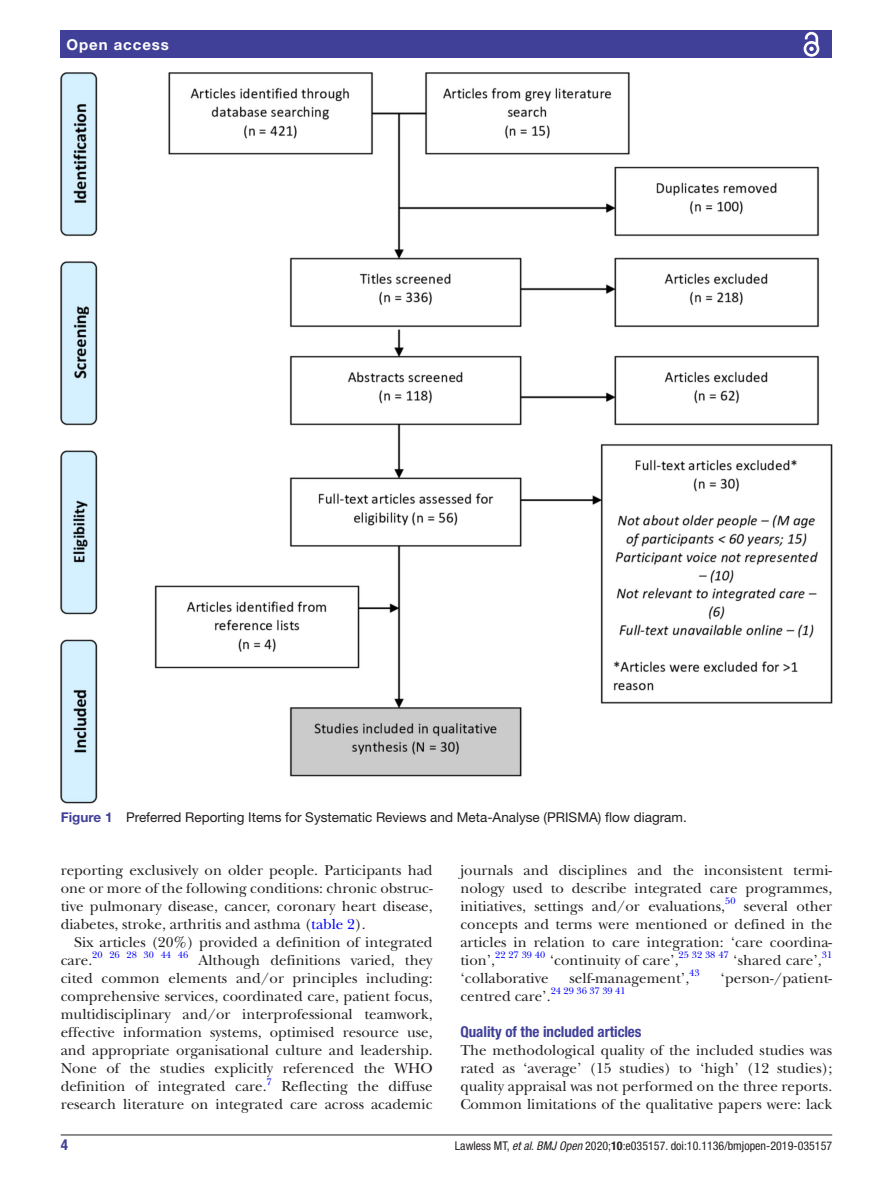
<style>
.page{position:relative;width:893px;height:1191px;background:#fff}
.page>*{position:absolute;margin:0;border:0;box-sizing:border-box;transform-origin:0 0}
.t1{font:15px/18px "New Baskerville";color:#231f20;text-align:justify}
.t2{font:700 condensed 15px "Helvetica Neue LT Std";color:#414099}
.t3{font:700 15px "Helvetica Neue LT Std";letter-spacing:.065em;color:#fff}
.t4{font:13.5px "Helvetica Neue LT Std";color:#231f20}
.t5{font:condensed 12px "Helvetica Neue LT Std";color:#231f20}
.t6{font:9.9px "New Baskerville";color:#00f}
.s1{font-weight:700;color:#414099}
.s2{color:#00f}
.s3{font-style:italic}
.s4{font-weight:700}
</style>
<div class="page">
<hr style="left:61px;top:1134px;width:771px;height:1px;background:#231f20">
<div style="left:61px;top:31px;width:771px;height:27px;background:#414099"></div>
<svg style="left:803px;top:31px;width:17px;height:26px"></svg>
<img style="left:61px;top:73px;width:771px;height:731px">
<p class="t3" style="left:66px;top:35px;width:104px">Open access</p>
<p class="t4" style="left:61px;top:808px;width:628px"><span class="s1">Figure 1</span> Preferred Reporting Items for Systematic Reviews and Meta-Analyse (PRISMA) flow diagram.</p>
<p class="t1" style="left:61px;top:861px;width:373px">reporting exclusively on older people. Participants had one or more of the following conditions: chronic obstruc&shy;tive pulmonary disease, cancer, coronary heart disease, diabetes, stroke, arthritis and asthma (<span class="s2">table 2</span>).</p>
<p class="t1" style="left:61px;top:933px;width:373px;text-indent:14px">Six articles (20%) provided a definition of integrated care.</p>
<p class="t6" style="left:92px;top:949px;width:97px">20 26 28 30 44 46</p>
<p class="t1" style="left:61px;top:951px;width:373px;text-indent:138px">Although definitions varied, they cited common elements and/or principles including: comprehensive services, coordinated care, patient focus, multidisciplinary and/or interprofessional teamwork, effective information systems, optimised resource use, and appropriate organisational culture and leadership.<br>None of the studies explicitly referenced the WHO definition of integrated care.</p>
<p class="t6" style="left:267px;top:1075px;width:7px">7</p>
<p class="t1" style="left:61px;top:1077px;width:373px;text-align:right">Reflecting the diffuse<br>research literature on integrated care across academic</p>
<p class="t1" style="left:460px;top:861px;width:373px">journals and disciplines and the inconsistent termi&shy;nology used to describe integrated care programmes, initiatives, settings and/or evaluations,</p>
<p class="t6" style="left:725px;top:895px;width:12px">50</p>
<p class="t1" style="left:460px;top:897px;width:373px;text-indent:284px">several other concepts and terms were mentioned or defined in the articles in relation to care integration: ‘care coordina&shy;tion’,</p>
<p class="t6" style="left:495px;top:949px;width:52px">22 27 39 40</p>
<p class="t1" style="left:550px;top:951px;width:130px">‘continuity of care’,</p>
<p class="t6" style="left:679px;top:949px;width:52px">25 32 38 47</p>
<p class="t1" style="left:733px;top:951px;width:90px">‘shared care’,</p>
<p class="t6" style="left:822px;top:949px;width:12px">31</p>
<p class="t1" style="left:460px;top:969px;width:90px">‘collaborative</p>
<p class="t1" style="left:570px;top:969px;width:121px">self-management’,</p>
<p class="t6" style="left:689px;top:967px;width:12px">43</p>
<p class="t1" style="left:721px;top:969px;width:113px">‘person-/patient-</p>
<p class="t1" style="left:460px;top:987px;width:92px">centred care’.</p>
<p class="t6" style="left:551px;top:985px;width:76px">24 29 36 37 39 41</p>
<p class="t2" style="left:460px;top:1023px;width:183px">Quality of the included articles</p>
<p class="t1" style="left:460px;top:1041px;width:373px">The methodological quality of the included studies was rated as ‘average’ (15 studies) to ‘high’ (12 studies); quality appraisal was not performed on the three reports.<br>Common limitations of the qualitative papers were: lack</p>
<p class="t2" style="left:61px;top:1135px;width:9px">4</p>
<p class="t5" style="left:455px;top:1138px;width:379px">Lawless MT, <span class="s3">et al</span>. <span class="s3">BMJ Open</span> 2020;<span class="s4">10</span>:e035157. doi:10.1136/bmjopen-2019-035157</p>
</div>
